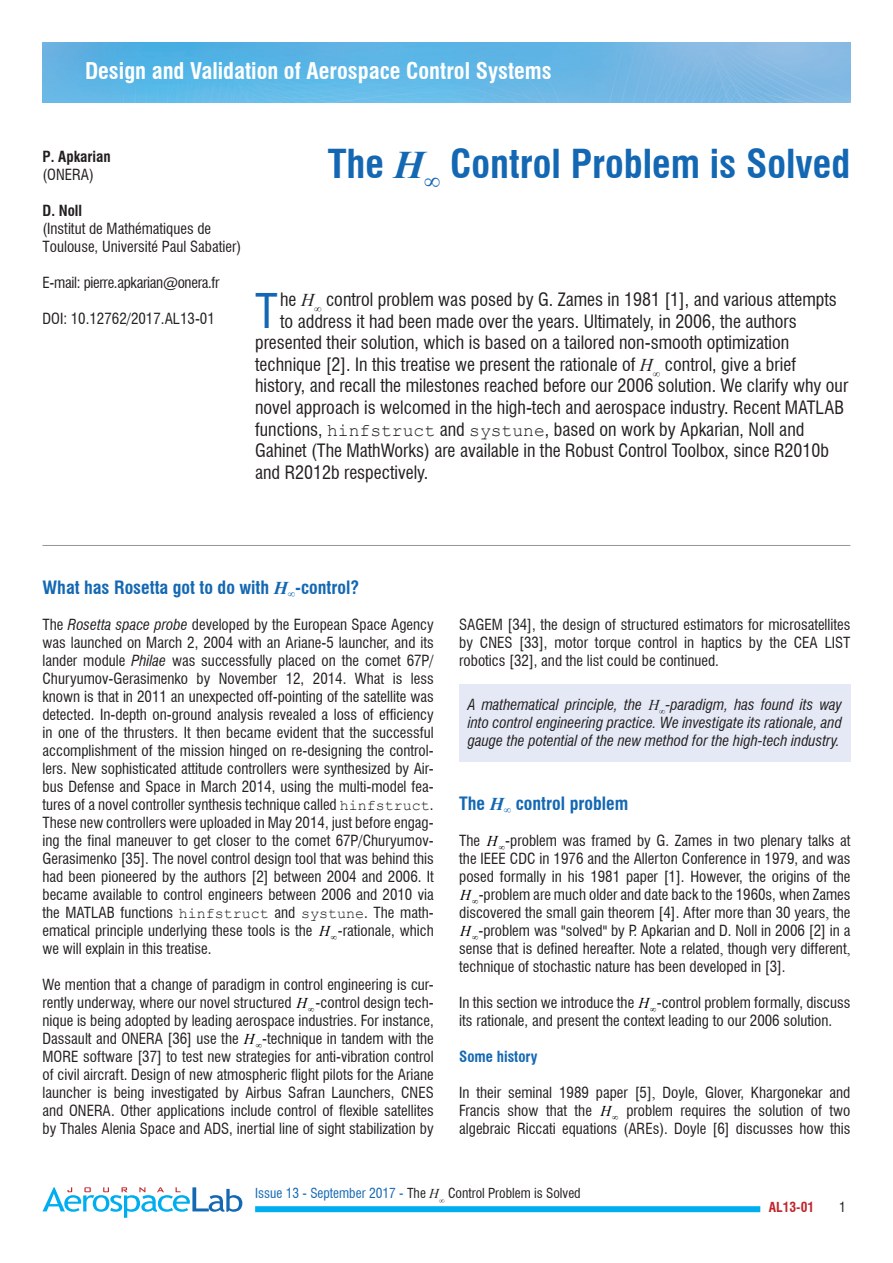
<style>
.page{position:relative;width:893px;height:1263px;background:#fff}
.page>*{position:absolute;margin:0;border:0;box-sizing:border-box;transform-origin:0 0}
.t1{font:condensed 46.8px "Swiss 721 BT";color:#1468b3}
.t2{font:700 condensed 39px "Swiss 721 BT";color:#1468b3}
.t3{font:700 condensed 22.5px "Swiss 721 BT";color:#fff}
.t4{font:condensed 18px "Swiss 721 BT";color:#231f20}
.t5{font:700 condensed 18px "Swiss 721 BT";color:#1468b3}
.t6{font:condensed 15px/18px "Swiss 721 BT";color:#231f20;text-align:justify}
.t7{font:italic condensed 15px/18px "Swiss 721 BT";color:#231f20;text-align:justify}
.t8{font:condensed 15px "Swiss 721 BT";letter-spacing:-.02em;color:#231f20}
.t9{font:700 condensed 15px "Swiss 721 BT";color:#231f20}
.t10{font:700 condensed 15px "Swiss 721 BT";color:#1468b3}
.t11{font:condensed 13.5px "Swiss 721 BT";color:#231f20}
.t12{font:700 condensed 13.5px "Swiss 721 BT";color:#c0262d}
.s1{font-family:"Times New Roman";font-style:italic;font-stretch:normal}
.s2{font-family:"Courier New";font-stretch:normal}
.s3{font-style:italic}
.s4{font-family:"Times New Roman";font-style:italic;font-stretch:normal;color:#000}
.s5{color:#000}
.s6{font-family:"Times New Roman";font-stretch:normal}
.s7{color:#1468b3}
</style>
<div class="page">
<svg style="left:43px;top:1187px;width:199px;height:31px"></svg>
<div style="left:255px;top:1206px;width:505px;height:6px;background:#00aeef"></div>
<img style="left:43px;top:43px;width:807px;height:59px">
<div style="left:459px;top:684px;width:391px;height:77px;background:#e4e9f5"></div>
<hr style="left:43px;top:545px;width:807px;height:1px;background:#939598">
<h3 class="t3" style="left:85px;top:57px;width:468px">Design and Validation of Aerospace Control Systems</h3>
<p class="t9" style="left:43px;top:148px;width:70px">P. Apkarian</p>
<p class="t6" style="left:43px;top:166px;width:53px">(ONERA)</p>
<p class="t9" style="left:43px;top:202px;width:41px">D. Noll</p>
<p class="t6" style="left:43px;top:220px;width:200px">(Institut de Mathématiques de<br>Toulouse, Université Paul Sabatier)</p>
<p class="t8" style="left:43px;top:274px;width:179px">E-mail: pierre.apkarian@onera.fr</p>
<p class="t6" style="left:43px;top:310px;width:174px">DOI: 10.12762/2017.AL13-01</p>
<h2 class="t2" style="left:328px;top:141px;width:524px">The <span class="s1">H</span><sub>∞</sub> Control Problem is Solved</h2>
<h1 class="t1" style="left:255px;top:283px;width:24px">T</h1>
<p class="t4" style="left:280px;top:289px;width:558px">he <span class="s1">H</span><sub>∞</sub> control problem was posed by G. Zames in 1981 [1], and various attempts</p>
<p class="t4" style="left:280px;top:310px;width:518px">to address it had been made over the years. Ultimately, in 2006, the authors</p>
<p class="t4" style="left:255px;top:332px;width:536px">presented their solution, which is based on a tailored non-smooth optimization</p>
<p class="t4" style="left:255px;top:353px;width:542px">technique [2]. In this treatise we present the rationale of <span class="s1">H</span><sub>∞</sub> control, give a brief</p>
<p class="t4" style="left:255px;top:375px;width:595px">history, and recall the milestones reached before our 2006 solution. We clarify why our</p>
<p class="t4" style="left:255px;top:397px;width:590px">novel approach is welcomed in the high-tech and aerospace industry. Recent MATLAB</p>
<p class="t4" style="left:255px;top:418px;width:551px">functions, <span class="s2">hinfstruct</span> and <span class="s2">systune</span>, based on work by Apkarian, Noll and</p>
<p class="t4" style="left:255px;top:440px;width:575px">Gahinet (The MathWorks) are available in the Robust Control Toolbox, since R2010b</p>
<p class="t4" style="left:255px;top:461px;width:175px">and R2012b respectively.</p>
<p class="t5" style="left:43px;top:577px;width:318px">What has Rosetta got to do with <span class="s1">H</span><sub>∞</sub>-control?</p>
<p class="t6" style="left:43px;top:616px;width:393px">The <span class="s3">Rosetta space probe</span> developed by the European Space Agency was launched on March 2, 2004 with an Ariane-5 launcher, and its lander module <span class="s3">Philae</span> was successfully placed on the comet 67P/ Churyumov-Gerasimenko by November 12, 2014. What is less known is that in 2011 an unexpected off-pointing of the satellite was detected. In-depth on-ground analysis revealed a loss of efficiency in one of the thrusters. It then became evident that the successful accomplishment of the mission hinged on re-designing the control&shy;lers. New sophisticated attitude controllers were synthesized by Air&shy;bus Defense and Space in March 2014, using the multi-model fea&shy;tures of a novel controller synthesis technique called <span class="s2">hinfstruct</span>.<br>These new controllers were uploaded in May 2014, just before engag&shy;ing the final maneuver to get closer to the comet 67P/Churyumov-Gerasimenko [35]. The novel control design tool that was behind this had been pioneered by the authors [2] between 2004 and 2006. It became available to control engineers between 2006 and 2010 via the MATLAB functions <span class="s2">hinfstruct</span> and <span class="s2">systune</span>. The math&shy;ematical principle underlying these tools is the <span class="s4">H</span><span class="s5">∞</span>-rationale, which we will explain in this treatise.</p>
<p class="t6" style="left:43px;top:976px;width:393px">We mention that a change of paradigm in control engineering is cur&shy;rently underway, where our novel structured <span class="s4">H</span><span class="s5">∞</span>-control design tech&shy;nique is being adopted by leading aerospace industries. For instance, Dassault and ONERA [36] use the <span class="s4">H</span><span class="s5">∞</span>-technique in tandem with the MORE software [37] to test new strategies for anti-vibration control of civil aircraft. Design of new atmospheric flight pilots for the Ariane launcher is being investigated by Airbus Safran Launchers, CNES and ONERA. Other applications include control of flexible satellites by Thales Alenia Space and ADS, inertial line of sight stabilization by</p>
<p class="t6" style="left:459px;top:616px;width:393px">SAGEM [34], the design of structured estimators for microsatellites by CNES [33], motor torque control in haptics by the CEA LIST robotics [32], and the list could be continued.</p>
<p class="t7" style="left:468px;top:696px;width:376px">A mathematical principle, the <span class="s6">H</span><sub>∞</sub>-paradigm, has found its way into control engineering practice. We investigate its rationale, and gauge the potential of the new method for the high-tech industry.</p>
<p class="t5" style="left:459px;top:793px;width:171px">The <span class="s1">H</span><sub>∞</sub> control problem</p>
<p class="t6" style="left:459px;top:832px;width:393px">The <span class="s4">H</span><span class="s5">∞</span>-problem was framed by G. Zames in two plenary talks at the IEEE CDC in 1976 and the Allerton Conference in 1979, and was posed formally in his 1981 paper [1]. However, the origins of the <span class="s4">H</span><span class="s5">∞</span>‑problem are much older and date back to the 1960s, when Zames discovered the small gain theorem [4]. After more than 30 years<span class="s6">,</span> the <span class="s4">H</span><span class="s5">∞</span>-problem was "solved" by P. Apkarian and D. Noll in 2006 [2] in a sense that is defined hereafter. Note a related<span class="s6">,</span> though very different<span class="s6">, </span>technique of stochastic nature has been developed in [3].</p>
<p class="t6" style="left:459px;top:994px;width:393px">In this section we introduce the <span class="s4">H</span><span class="s5">∞</span>-control problem formally, discuss its rationale, and present the context leading to our 2006 solution.</p>
<p class="t10" style="left:459px;top:1048px;width:80px">Some history</p>
<p class="t6" style="left:459px;top:1084px;width:393px">In their seminal 1989 paper [5]<span class="s6">,</span> Doyle, Glover, Khargonekar and Francis show that the <span class="s4">H</span><span class="s5">∞</span> problem requires the solution of two algebraic Riccati equations (AREs). Doyle [6] discusses how this</p>
<p class="t11" style="left:255px;top:1185px;width:327px"><span class="s7">Issue 13 - September 2017 -</span> The <span class="s1">H</span><sub>∞</sub> Control Problem is Solved</p>
<p class="t12" style="left:769px;top:1199px;width:47px">AL13-01</p>
<p class="t11" style="left:839px;top:1199px;width:8px">1</p>
</div>
